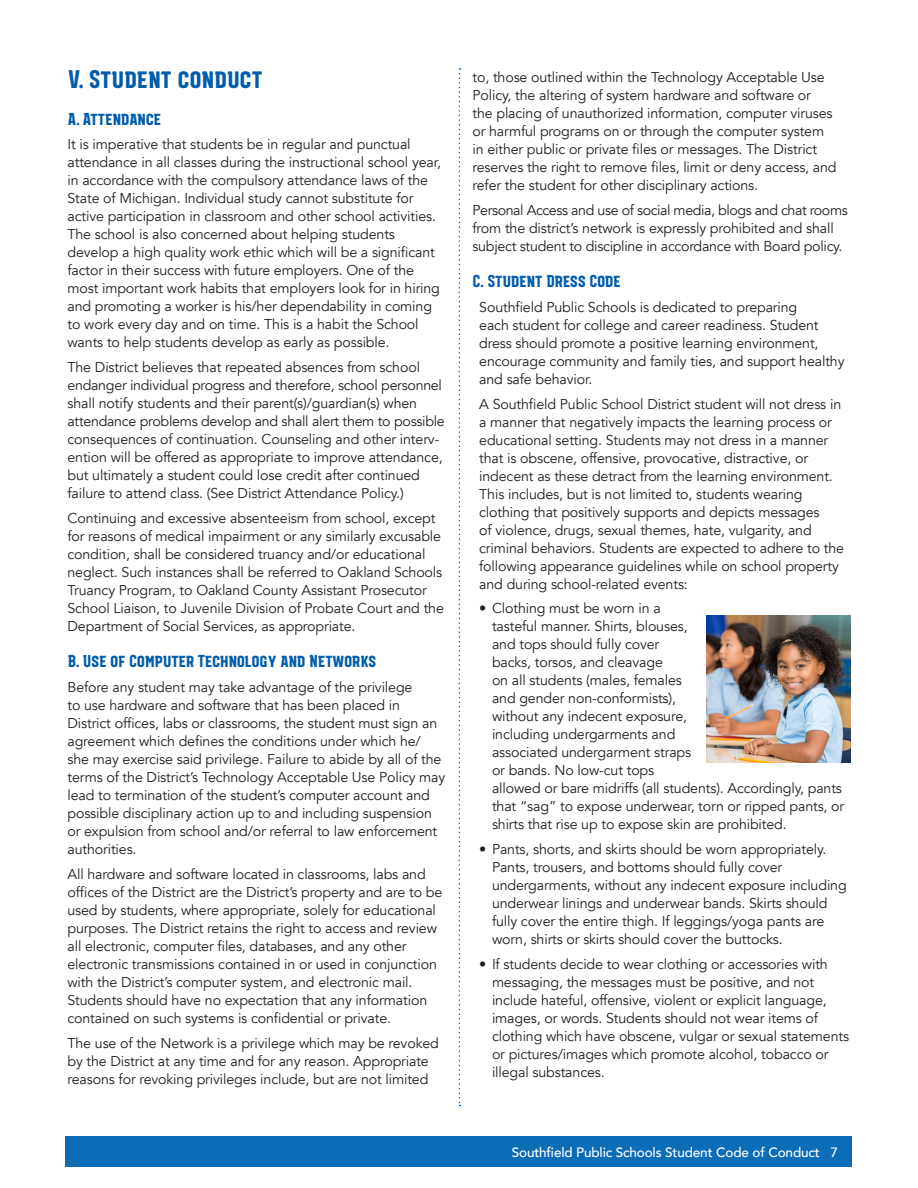
<style>
.page{position:relative;width:918px;height:1188px;background:#fff}
.page>*{position:absolute;margin:0;border:0;box-sizing:border-box;transform-origin:0 0}
.Section_Headers{font:25.5px "Fresno";letter-spacing:-.035em;color:#015dab}
.subheads{font:17.25px "Fresno";letter-spacing:-.05em;color:#015dab}
.Body_Copy{font:14.25px/18px "Avenir";letter-spacing:-.01em;color:#231f20}
.t1{font:500 13.5px "Avenir";letter-spacing:-.01em;color:#fff}
</style>
<div class="page">
<div style="left:66px;top:1136px;width:786px;height:30px;background:#0d6cb6"></div>
<svg style="left:459px;top:68px;width:1px;height:1038px"></svg>
<img style="left:706px;top:616px;width:144px;height:146px">
<p class="Section_Headers" style="left:68px;top:64px;width:197px">V. Student conduct</p>
<p class="subheads" style="left:68px;top:108px;width:95px">A. Attendance</p>
<p class="Body_Copy" style="left:68px;top:136px;width:375px">It is imperative that students be in regular and punctual attendance in all classes during the instructional school year, in accordance with the compulsory attendance laws of the State of Michigan. Individual study cannot substitute for active participation in classroom and other school activities.<br>The school is also concerned about helping students develop a high quality work ethic which will be a significant factor in their success with future employers. One of the most important work habits that employers look for in hiring and promoting a worker is his/her dependability in coming to work every day and on time. This is a habit the School wants to help students develop as early as possible.</p>
<p class="Body_Copy" style="left:68px;top:358px;width:379px">The District believes that repeated absences from school endanger individual progress and therefore, school personnel shall notify students and their parent(s)/guardian(s) when attendance problems develop and shall alert them to possible consequences of continuation. Counseling and other interv&shy;ention will be offered as appropriate to improve attendance, but ultimately a student could lose credit after continued failure to attend class. (See District Attendance Policy.)</p>
<p class="Body_Copy" style="left:68px;top:509px;width:378px">Continuing and excessive absenteeism from school, except for reasons of medical impairment or any similarly excusable condition, shall be considered truancy and/or educational neglect. Such instances shall be referred to Oakland Schools Truancy Program, to Oakland County Assistant Prosecutor School Liaison, to Juvenile Division of Probate Court and the Department of Social Services, as appropriate.</p>
<p class="subheads" style="left:68px;top:651px;width:310px">B. Use of Computer Technology and Networks</p>
<p class="Body_Copy" style="left:68px;top:679px;width:379px">Before any student may take advantage of the privilege<br>to use hardware and software that has been placed in District offices, labs or classrooms, the student must sign an agreement which defines the conditions under which he/ she may exercise said privilege. Failure to abide by all of the terms of the District’s Technology Acceptable Use Policy may lead to termination of the student’s computer account and possible disciplinary action up to and including suspension or expulsion from school and/or referral to law enforcement authorities.</p>
<p class="Body_Copy" style="left:68px;top:865px;width:376px">All hardware and software located in classrooms, labs and offices of the District are the District’s property and are to be used by students, where appropriate, solely for educational purposes. The District retains the right to access and review all electronic, computer files, databases, and any other electronic transmissions contained in or used in conjunction with the District’s computer system, and electronic mail.<br>Students should have no expectation that any information contained on such systems is confidential or private.</p>
<p class="Body_Copy" style="left:68px;top:1034px;width:373px">The use of the Network is a privilege which may be revoked by the District at any time and for any reason. Appropriate reasons for revoking privileges include, but are not limited</p>
<p class="Body_Copy" style="left:472px;top:68px;width:366px">to, those outlined within the Technology Acceptable Use Policy, the altering of system hardware and software or<br>the placing of unauthorized information, computer viruses or harmful programs on or through the computer system in either public or private files or messages. The District reserves the right to remove files, limit or deny access, and refer the student for other disciplinary actions.</p>
<p class="Body_Copy" style="left:472px;top:201px;width:377px">Personal Access and use of social media, blogs and chat rooms from the district’s network is expressly prohibited and shall subject student to discipline in accordance with Board policy.</p>
<p class="subheads" style="left:472px;top:271px;width:150px">C. Student Dress Code</p>
<p class="Body_Copy" style="left:479px;top:298px;width:367px">Southfield Public Schools is dedicated to preparing<br>each student for college and career readiness. Student dress should promote a positive learning environment, encourage community and family ties, and support healthy and safe behavior.</p>
<p class="Body_Copy" style="left:479px;top:395px;width:366px">A Southfield Public School District student will not dress in a manner that negatively impacts the learning process or educational setting. Students may not dress in a manner that is obscene, offensive, provocative, distractive, or indecent as these detract from the learning environment.<br>This includes, but is not limited to, students wearing clothing that positively supports and depicts messages<br>of violence, drugs, sexual themes, hate, vulgarity, and criminal behaviors. Students are expected to adhere to the following appearance guidelines while on school property and during school-related events:</p>
<p class="Body_Copy" style="left:492px;top:600px;width:354px;text-indent:-13px">• Clothing must be worn in a<br>tasteful manner. Shirts, blouses,<br>and tops should fully cover<br>backs, torsos, and cleavage<br>on all students (males, females<br>and gender non-conformists),<br>without any indecent exposure,<br>including undergarments and<br>associated undergarment straps<br>or bands. No low-cut tops<br>allowed or bare midriffs (all students). Accordingly, pants that “sag” to expose underwear, torn or ripped pants, or shirts that rise up to expose skin are prohibited.</p>
<p class="Body_Copy" style="left:492px;top:840px;width:356px;text-indent:-13px">• Pants, shorts, and skirts should be worn appropriately.<br>Pants, trousers, and bottoms should fully cover undergarments, without any indecent exposure including underwear linings and underwear bands. Skirts should fully cover the entire thigh. If leggings/yoga pants are worn, shirts or skirts should cover the buttocks.</p>
<p class="Body_Copy" style="left:492px;top:955px;width:359px;text-indent:-13px">• If students decide to wear clothing or accessories with messaging, the messages must be positive, and not include hateful, offensive, violent or explicit language, images, or words. Students should not wear items of clothing which have obscene, vulgar or sexual statements or pictures/images which promote alcohol, tobacco or illegal substances.</p>
<p class="t1" style="left:512px;top:1140px;width:328px">Southfield Public Schools Student Code of Conduct 7</p>
</div>
